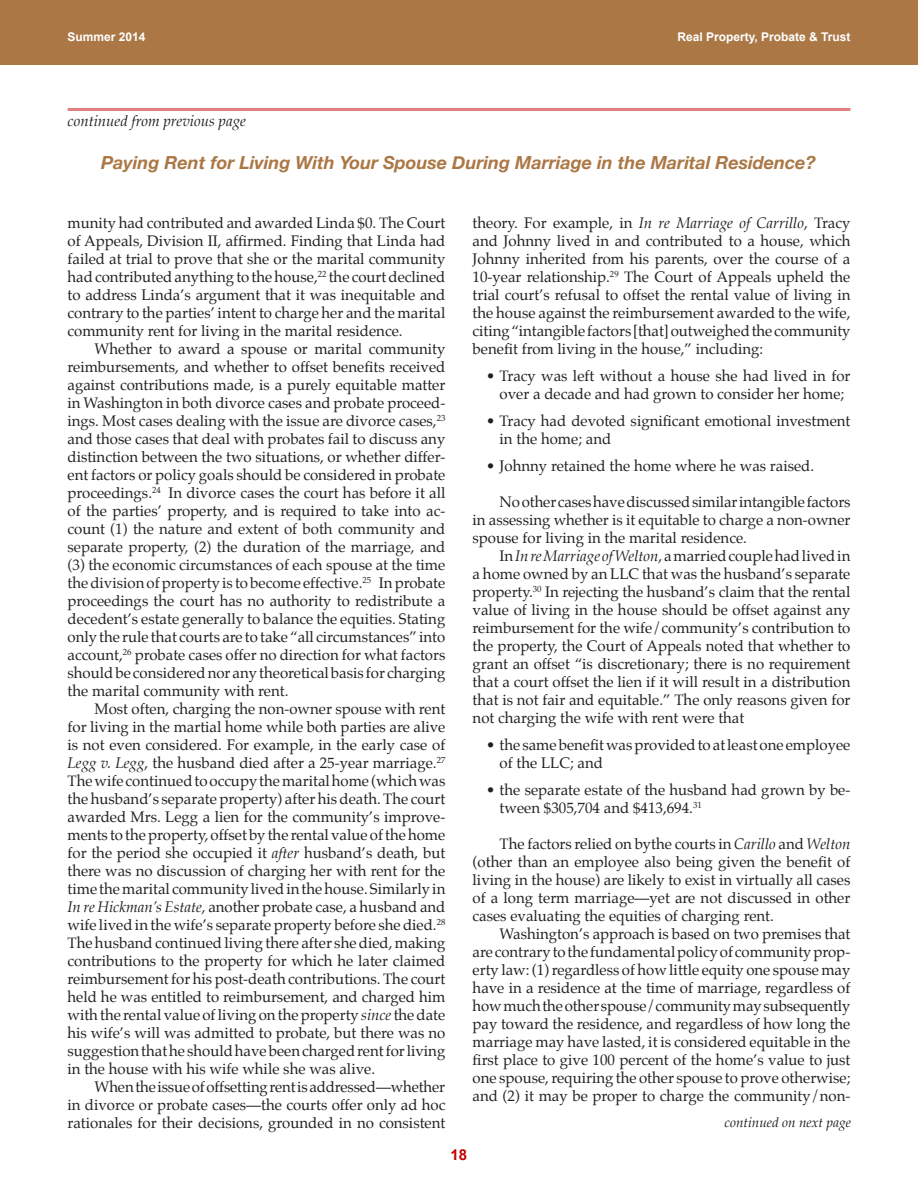
<style>
.page{position:relative;width:918px;height:1188px;background:#fff}
.page>*{position:absolute;margin:0;border:0;box-sizing:border-box;transform-origin:0 0}
.title_continue{font:italic 700 18px "Helvetica Neue";color:#ab7745}
.body{font:15px/18px "Palatino";color:#231f20;text-align:justify}
.bodywsp{font:15px/18px "Palatino";color:#231f20;text-align:justify}
.bullet{font:15px/18px "Palatino";color:#231f20}
.continued_from{font:italic 15px "Palatino";color:#231f20}
.t1{font:700 15px "Arial";color:#c30000}
.continued_on{font:italic 13.5px "Palatino";color:#231f20}
.t2{font:700 12px "Arial";color:#fff}
.s1{color:#252525}
.s2{font-style:italic}
</style>
<div class="page">
<div style="left:0;top:0;width:918px;height:65px;background:#ab7745"></div>
<hr style="left:68px;top:108px;width:782px;height:3px;background:#e18080">
<p class="t2" style="left:68px;top:29px;width:80px">Summer 2014</p>
<p class="t2" style="left:677px;top:29px;width:175px">Real Property, Probate &amp; Trust</p>
<p class="continued_from" style="left:68px;top:109px;width:180px">continued from previous page</p>
<p class="title_continue" style="left:101px;top:151px;width:716px">Paying Rent for Living With Your Spouse During Marriage in the Marital Residence?</p>
<p class="body" style="left:68px;top:214px;width:379px">munity had contributed and awarded Linda $0. The Court of Appeals, Division II, affirmed. Finding that Linda had failed at trial to prove that she or the marital community had contributed anything to the house,<sup>22</sup> the court declined to address Linda’s argument that it was inequitable and contrary to the parties’ intent to charge her and the marital community rent for living in the marital residence.</p>
<p class="body" style="left:68px;top:340px;width:379px;text-indent:27px">Whether to award a spouse or marital community reimbursements, and whether to offset benefits received against contributions made, is a purely equitable matter in Washington in both divorce cases and probate proceed&shy;ings. Most cases dealing with the issue are divorce cases,<sup>23 </sup>and those cases that deal with probates fail to discuss any distinction between the two situations, or whether differ&shy;ent factors or policy goals should be considered in probate proceedings.<sup>24</sup> In divorce cases the court has before it all of the parties’ property, and is required to take into ac&shy;count <span class="s1">(1) the nature and extent of both community and separate property, (2) the duration of the marriage, and (3) the economic circumstances of each spouse at the time the division of property is to become effective.</span><sup>25</sup> In probate proceedings the court has no authority to redistribute a decedent’s estate generally to balance the equities. Stating only the rule that courts are to take “all circumstances” into account,<sup>26</sup> probate cases offer no direction for what factors should be considered nor any theoretical basis for charging the marital community with rent.</p>
<p class="body" style="left:68px;top:700px;width:379px;text-indent:27px">Most often, charging the non-owner spouse with rent for living in the martial home while both parties are alive is not even considered. For example, in the early case of <span class="s2">Legg v. Legg</span>, the husband died after a 25-year marriage.<sup>27<br></sup>The wife continued to occupy the marital home (which was the husband’s separate property) after his death. The court awarded Mrs. Legg a lien for the community’s improve&shy;ments to the property, offset by the rental value of the home for the period she occupied it <span class="s2">after</span> husband’s death, but there was no discussion of charging her with rent for the time the marital community lived in the house. Similarly in <span class="s2">In re Hickman’s Estate</span>, another probate case, a husband and wife lived in the wife’s separate property before she died.<sup>28<br></sup>The husband continued living there after she died, making contributions to the property for which he later claimed reimbursement for his post-death contributions. The court held he was entitled to reimbursement, and charged him with the rental value of living on the property <span class="s2">since</span> the date his wife’s will was admitted to probate, but there was no suggestion that he should have been charged rent for living in the house with his wife while she was alive.</p>
<p class="body" style="left:68px;top:1078px;width:379px;text-indent:27px">When the issue of offsetting rent is addressed—whether in divorce or probate cases—the courts offer only ad hoc rationales for their decisions, grounded in no consistent</p>
<p class="body" style="left:473px;top:214px;width:379px">theory. For example, in <span class="s2">In re Marriage of Carrillo</span>, Tracy and Johnny lived in and contributed to a house, which Johnny inherited from his parents, over the course of a 10-year relationship.<sup>29</sup> The Court of Appeals upheld the trial court’s refusal to offset the rental value of living in the house against the reimbursement awarded to the wife, citing “intangible factors [that] outweighed the community benefit from living in the house,” including:</p>
<p class="bullet" style="left:486px;top:367px;width:366px;text-align:center">• Tracy was left without a house she had lived in for over a decade and had grown to consider her home;</p>
<p class="bullet" style="left:500px;top:412px;width:352px;text-indent:-14px">• Tracy had devoted significant emotional investment in the home; and</p>
<p class="bullet" style="left:486px;top:457px;width:330px">• Johnny retained the home where he was raised.</p>
<p class="bodywsp" style="left:473px;top:493px;width:379px;text-indent:27px">No other cases have discussed similar intangible factors in assessing whether is it equitable to charge a non-owner spouse for living in the marital residence.</p>
<p class="body" style="left:473px;top:547px;width:379px;text-indent:27px">In <span class="s2">In re Marriage of Welton</span>, a married couple had lived in a home owned by an LLC that was the husband’s separate property.<sup>30</sup> In rejecting the husband’s claim that the rental value of living in the house should be offset against any reimbursement for the wife/community’s contribution to the property, the Court of Appeals noted that whether to grant an offset “is discretionary; there is no requirement that a court offset the lien if it will result in a distribution that is not fair and equitable.” The only reasons given for not charging the wife with rent were that</p>
<p class="bullet" style="left:500px;top:736px;width:352px;text-indent:-14px">• the same benefit was provided to at least one employee of the LLC; and</p>
<p class="bullet" style="left:500px;top:781px;width:352px;text-indent:-14px">• the separate estate of the husband had grown by be&shy;tween $305,704 and $413,694.<sup>31</sup></p>
<p class="bodywsp" style="left:473px;top:835px;width:379px;text-indent:27px">The factors relied on bythe courts in <span class="s2">Carillo</span> and <span class="s2">Welton </span>(other than an employee also being given the benefit of living in the house) are likely to exist in virtually all cases of a long term marriage—yet are not discussed in other cases evaluating the equities of charging rent.</p>
<p class="body" style="left:473px;top:925px;width:379px;text-indent:27px">Washington’s approach is based on two premises that are contrary to the fundamental policy of community prop&shy;erty law: (1) regardless of how little equity one spouse may have in a residence at the time of marriage, regardless of how much the other spouse/community may subsequently pay toward the residence, and regardless of how long the marriage may have lasted, it is considered equitable in the first place to give 100 percent of the home’s value to just one spouse, requiring the other spouse to prove otherwise; and (2) it may be proper to charge the community/non-</p>
<p class="continued_on" style="left:725px;top:1112px;width:128px">continued on next page</p>
<p class="t1" style="left:451px;top:1145px;width:18px">18</p>
</div>
